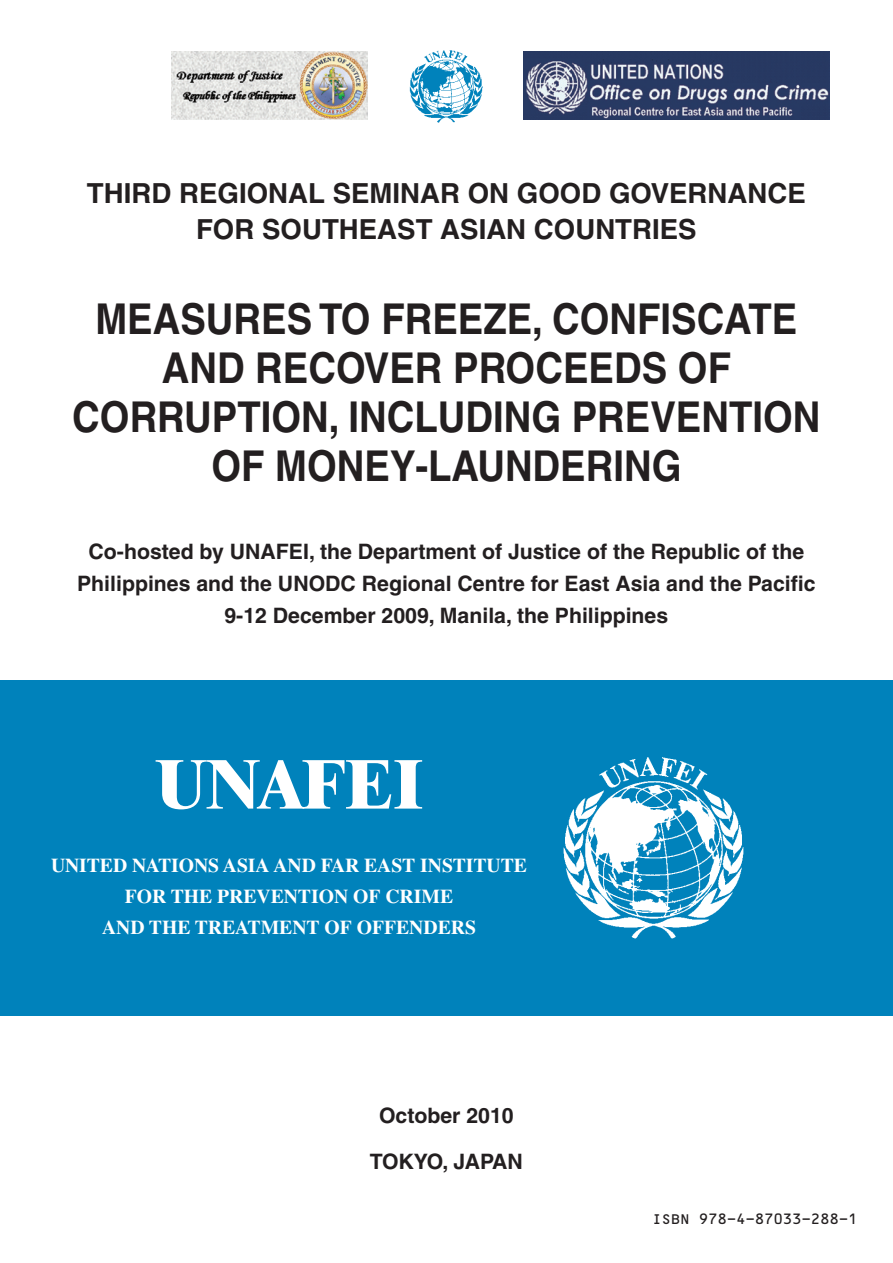
<style>
.page{position:relative;width:893px;height:1263px;background:#fff}
.page>*{position:absolute;margin:0;border:0;box-sizing:border-box;transform-origin:0 0}
.t1{font:800 68.1px "Times";color:#fff}
.t2{font:700 42.45px/48.9px "Helvetica";color:#231f20;text-align:center;scale:.9 1}
.t3{font:700 27.6px/36.2px "Helvetica";color:#231f20;text-align:center}
.t4{font:700 21.3px/32px "Helvetica";color:#231f20;text-align:center}
.t5{font:700 19.65px/30.9px "Times";color:#fff;text-align:center}
.t6{font:14.4px "OCRB";letter-spacing:-.07em;color:#231f20}
</style>
<div class="page">
<div style="left:0;top:680px;width:893px;height:336px;background:#0082bb"></div>
<img style="left:171px;top:51px;width:197px;height:68px">
<img style="left:524px;top:51px;width:306px;height:68px">
<img style="left:409px;top:50px;width:74px;height:73px">
<img style="left:563px;top:757px;width:181px;height:182px">
<img style="left:307px;top:52px;width:24px;height:11px">
<p class="t3" style="left:87px;top:175px;width:720px">THIRD REGIONAL SEMINAR ON GOOD GOVERNANCE<br>FOR SOUTHEAST ASIAN COUNTRIES</p>
<h2 class="t2" style="left:72px;top:294px;width:833px">MEASURES TO FREEZE, CONFISCATE<br>AND RECOVER PROCEEDS OF<br>CORRUPTION, INCLUDING PREVENTION<br>OF MONEY-LAUNDERING</h2>
<p class="t4" style="left:77px;top:535px;width:740px">Co-hosted by UNAFEI, the Department of Justice of the Republic of the<br>Philippines and the UNODC Regional Centre for East Asia and the Pacific<br>9-12 December 2009, Manila, the Philippines</p>
<h1 class="t1" style="left:156px;top:742px;width:267px">UNAFEI</h1>
<p class="t5" style="left:51px;top:849px;width:477px">UNITED NATIONS ASIA AND FAR EAST INSTITUTE<br>FOR THE PREVENTION OF CRIME<br>AND THE TREATMENT OF OFFENDERS</p>
<p class="t4" style="left:370px;top:1092px;width:154px;line-height:45.8px">October 2010<br>TOKYO, JAPAN</p>
<p class="t6" style="left:652px;top:1211px;width:40px">ISBN</p>
<p class="t6" style="left:698px;top:1211px;width:161px">978-4-87033-288-1</p>
</div>
